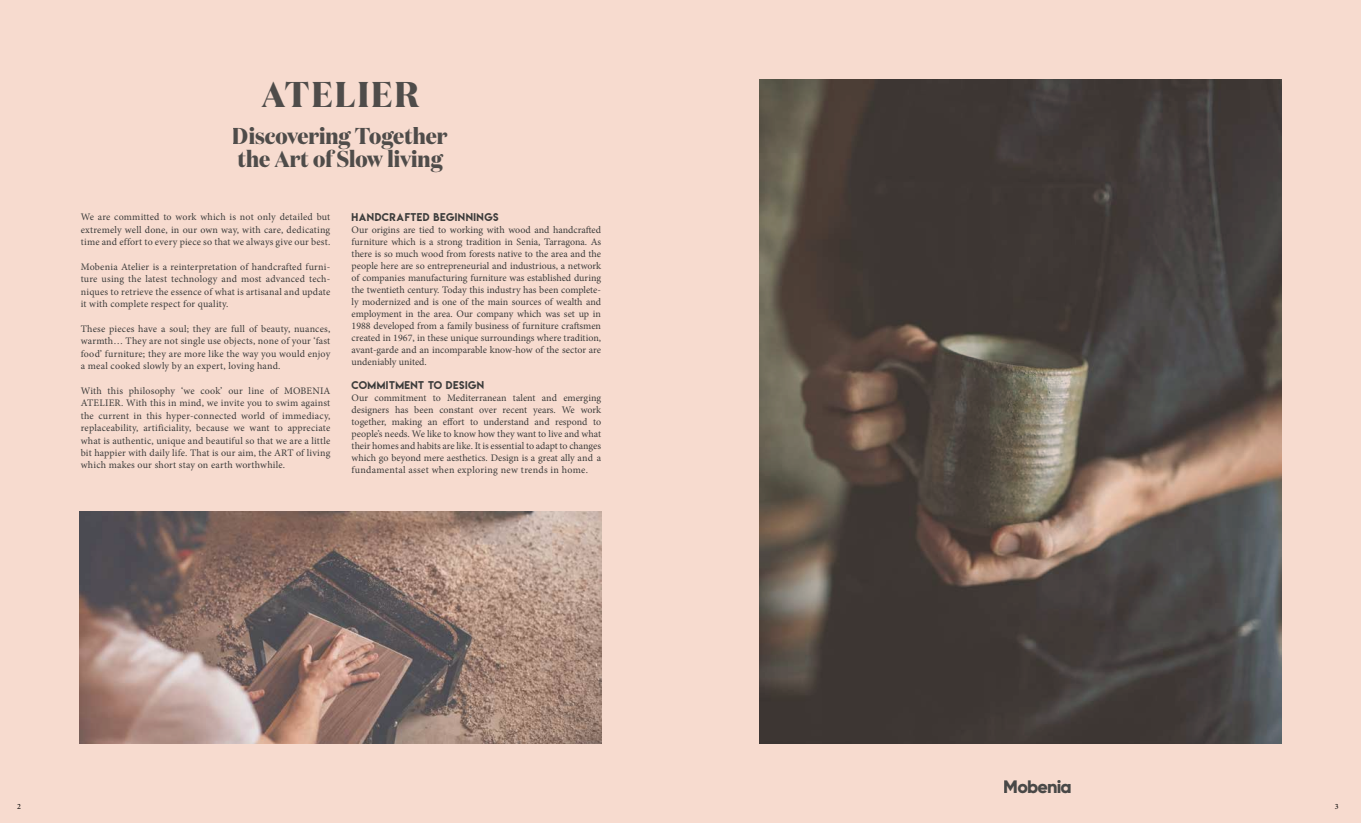
<style>
.page{position:relative;width:1361px;height:823px;background:#fff}
.page>*{position:absolute;margin:0;border:0;box-sizing:border-box;transform-origin:0 0}
.t1{font:700 35.7px "Domaine Disp Nar";letter-spacing:.07em;color:#3c3c3b}
.t2{font:700 22.9px/23px "Domaine Disp Nar";color:#3c3c3b}
.t3{font:800 18px "Gilroy";letter-spacing:-.05em;color:#474746}
.t4{font:10px/12px "Minion Pro";letter-spacing:.015em;color:#3c3c3b;text-align:justify}
.t5{font:10px "Lemon Milk";letter-spacing:.05em;color:#3c3c3b}
.t6{font:8px "Minion Pro";color:#000}
</style>
<div class="page">
<div style="left:0;top:0;width:1361px;height:822px;background:#f7dbcf"></div>
<img style="left:760px;top:79px;width:521px;height:664px">
<img style="left:79px;top:511px;width:522px;height:232px">
<h1 class="t1" style="left:261px;top:72px;width:159px">ATELIER</h1>
<h2 class="t2" style="left:233px;top:124px;width:216px">Discovering Together the Art of Slow living</h2>
<p class="t4" style="left:81px;top:211px;width:251px;line-height:12.4px">We are committed to work which is not only detailed but extremely well done, in our own way, with care, dedicating time and effort to every piece so that we always give our best.</p>
<p class="t4" style="left:81px;top:260px;width:251px;line-height:12.4px">Mobenia Atelier is a reinterpretation of handcrafted furni&shy;ture using the latest technology and most advanced tech&shy;niques to retrieve the essence of what is artisanal and update it with complete respect for quality.</p>
<p class="t4" style="left:81px;top:322px;width:251px;line-height:12.4px">These pieces have a soul; they are full of beauty, nuances, warmth… They are not single use objects, none of your ‘fast food’ furniture; they are more like the way you would enjoy a meal cooked slowly by an expert, loving hand.</p>
<p class="t4" style="left:81px;top:384px;width:251px;line-height:12.4px">With this philosophy ‘we cook’ our line of MOBENIA ATELIER. With this in mind, we invite you to swim against the current in this hyper-connected world of immediacy, replaceability, artificiality, because we want to appreciate what is authentic, unique and beautiful so that we are a little bit happier with daily life. That is our aim, the ART of living which makes our short stay on earth worthwhile.</p>
<p class="t5" style="left:351px;top:210px;width:149px">HANDCRAFTED BEGINNINGS</p>
<p class="t4" style="left:351px;top:224px;width:251px">Our origins are tied to working with wood and handcrafted furniture which is a strong tradition in Senia, Tarragona. As there is so much wood from forests native to the area and the people here are so entrepreneurial and industrious, a network of companies manufacturing furniture was established during the twentieth century. Today this industry has been complete&shy;ly modernized and is one of the main sources of wealth and employment in the area. Our company which was set up in 1988 developed from a family business of furniture craftsmen created in 1967, in these unique surroundings where tradition, avant-garde and an incomparable know-how of the sector are undeniably united.</p>
<p class="t5" style="left:351px;top:378px;width:134px">COMMITMENT TO DESIGN</p>
<p class="t4" style="left:351px;top:392px;width:251px">Our commitment to Mediterranean talent and emerging designers has been constant over recent years. We work together, making an effort to understand and respond to people’s needs. We like to know how they want to live and what their homes and habits are like. It is essential to adapt to changes which go beyond mere aesthetics. Design is a great ally and a fundamental asset when exploring new trends in home.</p>
<h3 class="t3" style="left:1003px;top:775px;width:70px">Mobenia</h3>
<p class="t6" style="left:17px;top:800px;width:5px">2</p>
<p class="t6" style="left:1334px;top:800px;width:5px">3</p>
</div>
